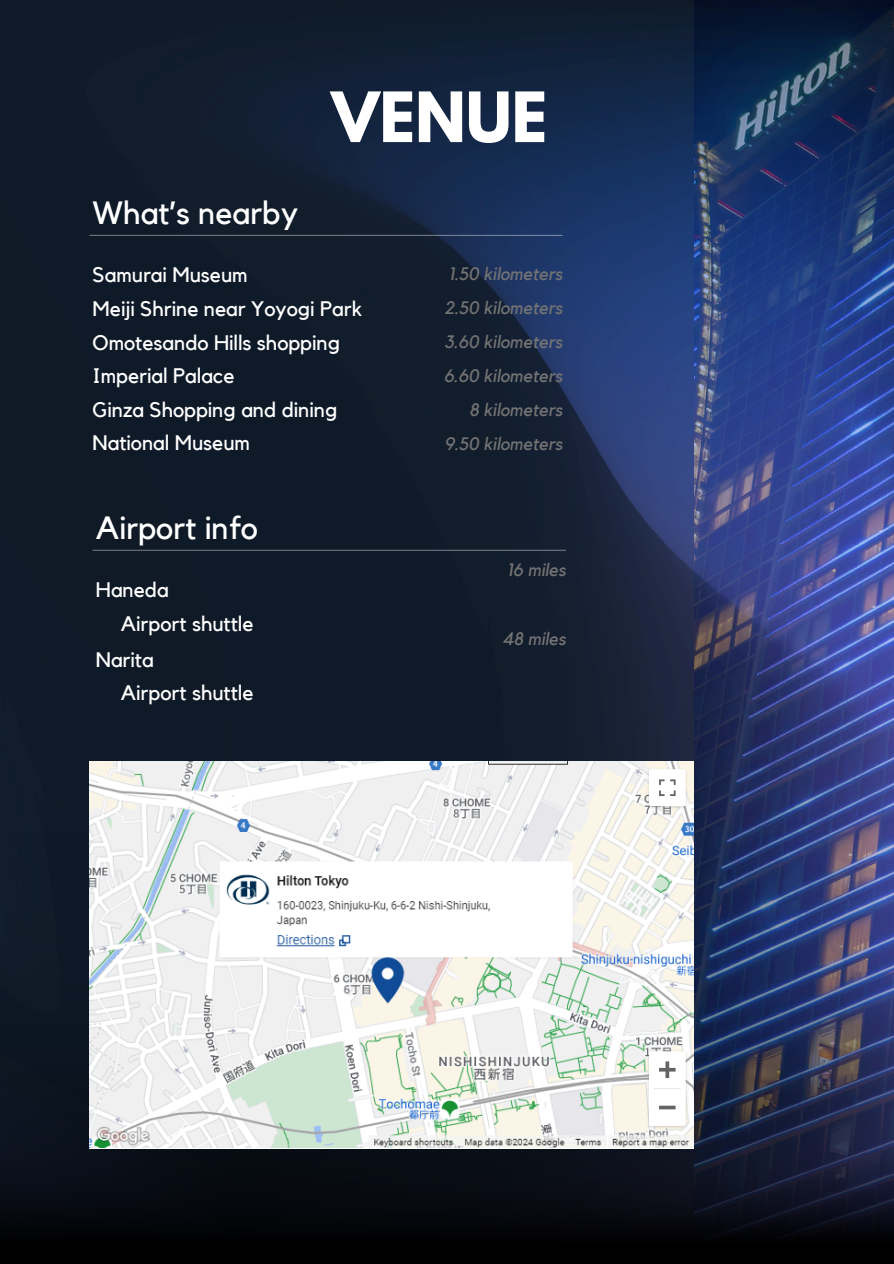
<style>
.page{position:relative;width:894px;height:1264px;background:#fff}
.page>*{position:absolute;margin:0;border:0;box-sizing:border-box;transform-origin:0 0}
.t1{font:700 61.35px "League Spartan";color:#fff}
.t2{font:32.1px "Kollektif";color:#fff}
.t3{font:21px "Kollektif";color:#fff}
.t4{font:italic 18px "Kollektif";color:#737373}
</style>
<div class="page">
<img style="left:0;top:0;width:893px;height:834px">
<img style="left:0;top:834px;width:893px;height:429px">
<hr style="left:89px;top:235px;width:473px;height:1px;background:#fff">
<img style="left:89px;top:761px;width:604px;height:387px">
<hr style="left:93px;top:549px;width:472px;height:2px;background:#fff">
<h3 class="t1" style="left:331px;top:87px;width:217px">VENUE</h3>
<h2 class="t2" style="left:93px;top:198px;width:207px">What’s nearby</h2>
<h3 class="t3" style="left:93px;top:265px;width:157px">Samurai Museum</h3>
<p class="t3" style="left:93px;top:299px;width:271px">Meiji Shrine near Yoyogi Park</p>
<h3 class="t3" style="left:93px;top:332px;width:249px">Omotesando Hills shopping</h3>
<p class="t3" style="left:93px;top:366px;width:144px">Imperial Palace</p>
<h3 class="t3" style="left:93px;top:400px;width:246px">Ginza Shopping and dining</h3>
<p class="t3" style="left:93px;top:433px;width:159px">National Museum</p>
<p class="t2" style="left:96px;top:513px;width:163px">Airport info</p>
<h3 class="t3" style="left:96px;top:580px;width:74px">Haneda</h3>
<h3 class="t3" style="left:121px;top:614px;width:134px">Airport shuttle</h3>
<p class="t3" style="left:96px;top:649px;width:59px">Narita</p>
<h3 class="t3" style="left:121px;top:683px;width:134px">Airport shuttle</h3>
<p class="t4" style="left:449px;top:266px;width:115px">1.50 kilometers</p>
<h3 class="t4" style="left:444px;top:300px;width:119px">2.50 kilometers</h3>
<p class="t4" style="left:444px;top:333px;width:120px">3.60 kilometers</p>
<h3 class="t4" style="left:443px;top:367px;width:120px">6.60 kilometers</h3>
<p class="t4" style="left:469px;top:401px;width:94px">8 kilometers</p>
<h2 class="t4" style="left:444px;top:435px;width:120px">9.50 kilometers</h2>
<h3 class="t4" style="left:507px;top:561px;width:60px">16 miles</h3>
<p class="t4" style="left:502px;top:630px;width:65px">48 miles</p>
</div>
